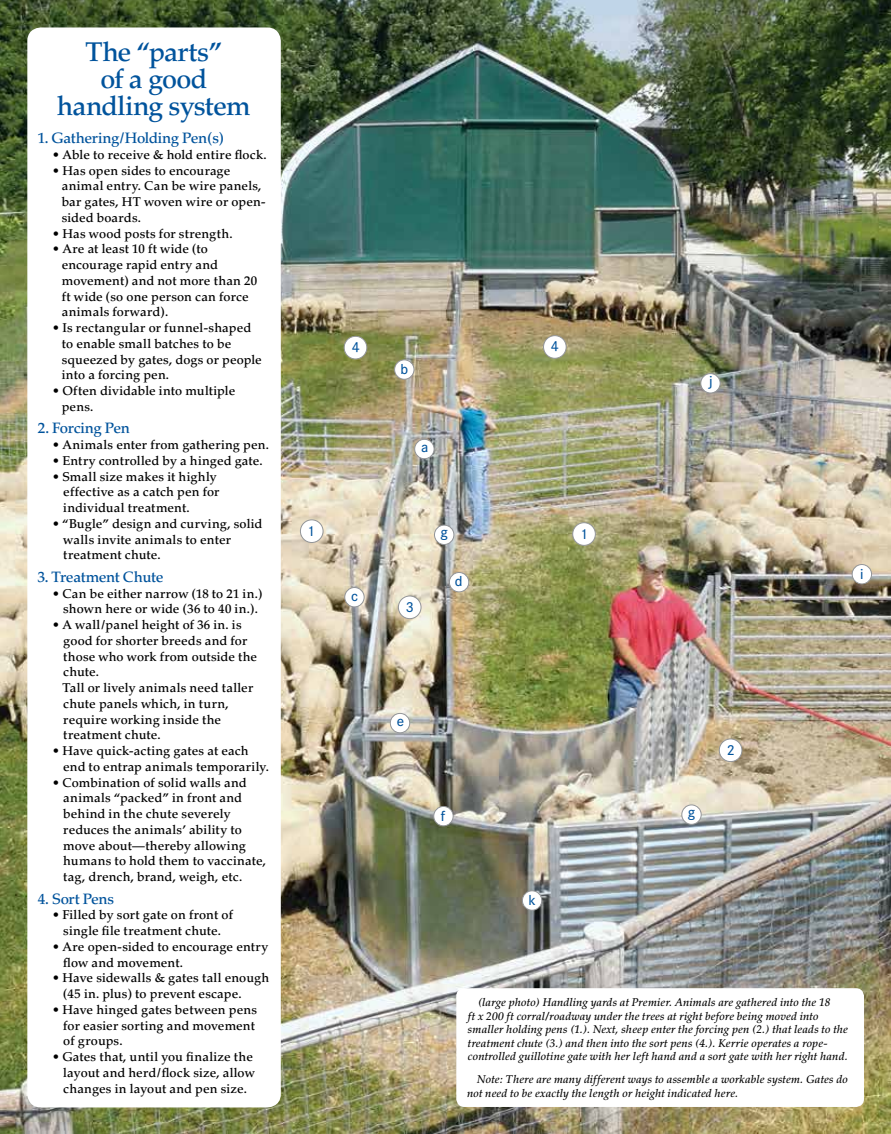
<style>
.page{position:relative;width:891px;height:1134px;background:#fff}
.page>*{position:absolute;margin:0;border:0;box-sizing:border-box;transform-origin:0 0}
.t1{font:500 27px/27px "Palatino";letter-spacing:-.025em;color:#00539c;text-align:center}
.t2{font:500 15px "Palatino";letter-spacing:-.025em;color:#00539c}
.t3{font:500 15px "Corporate S";color:#00539c}
.t4{font:500 12.75px/15.8px "Palatino";letter-spacing:.01em;color:#000}
.t5{font:italic 500 11.25px/13.5px "Palatino";letter-spacing:.01em;color:#000}
</style>
<div class="page">
<img style="left:0;top:0;width:891px;height:1134px">
<div style="left:27px;top:27px;width:254px;height:1080px;background:#fff;border-radius:14px"></div>
<div style="left:415px;top:439px;width:19px;height:20px;background:#fff;border-radius:50%"></div>
<div style="left:414px;top:439px;width:20px;height:20px;border:1px solid #939598;border-radius:50%"></div>
<div style="left:395px;top:360px;width:19px;height:19px;background:#fff;border-radius:50%"></div>
<div style="left:394px;top:360px;width:20px;height:20px;border:1px solid #939598;border-radius:50%"></div>
<div style="left:345px;top:588px;width:19px;height:19px;background:#fff;border-radius:50%"></div>
<div style="left:344px;top:587px;width:21px;height:20px;border:1px solid #939598;border-radius:50%"></div>
<div style="left:449px;top:573px;width:20px;height:19px;background:#fff;border-radius:50%"></div>
<div style="left:449px;top:572px;width:20px;height:20px;border:1px solid #939598;border-radius:50%"></div>
<div style="left:390px;top:713px;width:20px;height:20px;background:#fff;border-radius:50%"></div>
<div style="left:390px;top:713px;width:20px;height:20px;border:1px solid #939598;border-radius:50%"></div>
<div style="left:434px;top:806px;width:19px;height:20px;background:#fff;border-radius:50%"></div>
<div style="left:433px;top:806px;width:21px;height:20px;border:1px solid #939598;border-radius:50%"></div>
<div style="left:435px;top:525px;width:19px;height:20px;background:#fff;border-radius:50%"></div>
<div style="left:434px;top:525px;width:20px;height:20px;border:1px solid #939598;border-radius:50%"></div>
<div style="left:852px;top:565px;width:20px;height:19px;background:#fff;border-radius:50%"></div>
<div style="left:852px;top:564px;width:20px;height:20px;border:1px solid #939598;border-radius:50%"></div>
<div style="left:522px;top:891px;width:20px;height:19px;background:#fff;border-radius:50%"></div>
<div style="left:522px;top:890px;width:20px;height:21px;border:1px solid #939598;border-radius:50%"></div>
<div style="left:682px;top:805px;width:19px;height:19px;background:#fff;border-radius:50%"></div>
<div style="left:681px;top:805px;width:21px;height:20px;border:1px solid #939598;border-radius:50%"></div>
<div style="left:701px;top:374px;width:19px;height:19px;background:#fff;border-radius:50%"></div>
<div style="left:700px;top:373px;width:21px;height:20px;border:1px solid #939598;border-radius:50%"></div>
<div style="left:456px;top:988px;width:408px;height:119px;background:#fff;border-radius:8px"></div>
<div style="left:398px;top:596px;width:23px;height:23px;background:#fff;border-radius:50%"></div>
<div style="left:398px;top:596px;width:23px;height:23px;border:1px solid #939598;border-radius:50%"></div>
<div style="left:544px;top:336px;width:22px;height:22px;background:#fff;border-radius:50%"></div>
<div style="left:543px;top:335px;width:24px;height:24px;border:1px solid #939598;border-radius:50%"></div>
<div style="left:300px;top:520px;width:23px;height:23px;background:#fff;border-radius:50%"></div>
<div style="left:300px;top:519px;width:23px;height:24px;border:1px solid #939598;border-radius:50%"></div>
<div style="left:719px;top:739px;width:23px;height:23px;background:#fff;border-radius:50%"></div>
<div style="left:719px;top:739px;width:23px;height:23px;border:1px solid #939598;border-radius:50%"></div>
<div style="left:344px;top:336px;width:23px;height:23px;background:#fff;border-radius:50%"></div>
<div style="left:344px;top:336px;width:23px;height:23px;border:1px solid #939598;border-radius:50%"></div>
<div style="left:573px;top:523px;width:22px;height:22px;background:#fff;border-radius:50%"></div>
<div style="left:572px;top:522px;width:24px;height:24px;border:1px solid #939598;border-radius:50%"></div>
<h1 class="t1" style="left:57px;top:38px;width:195px">The “parts”<br>of a good handling system</h1>
<p class="t2" style="left:38px;top:129px;width:188px">1. Gathering/Holding Pen(s)</p>
<p class="t4" style="left:53px;top:147px;width:216px">• Able to receive &amp; hold entire flock.</p>
<p class="t4" style="left:62px;top:163px;width:206px;text-indent:-9px">• Has open sides to encourage animal entry. Can be wire panels, bar gates, HT woven wire or open&shy;sided boards.</p>
<p class="t4" style="left:53px;top:226px;width:181px">• Has wood posts for strength.</p>
<p class="t4" style="left:62px;top:241px;width:197px;text-indent:-9px">• Are at least 10 ft wide (to encourage rapid entry and movement) and not more than 20 ft wide (so one person can force animals forward).</p>
<p class="t4" style="left:62px;top:320px;width:202px;text-indent:-9px">• Is rectangular or funnel-shaped to enable small batches to be squeezed by gates, dogs or people into a forcing pen.</p>
<p class="t4" style="left:62px;top:383px;width:175px;text-indent:-9px">• Often dividable into multiple pens.</p>
<p class="t2" style="left:38px;top:420px;width:94px">2. Forcing Pen</p>
<p class="t4" style="left:53px;top:437px;width:218px">• Animals enter from gathering pen.</p>
<p class="t4" style="left:53px;top:453px;width:211px">• Entry controlled by a hinged gate.</p>
<p class="t4" style="left:63px;top:469px;width:158px;text-indent:-11px">• Small size makes it highly effective as a catch pen for individual treatment.</p>
<p class="t4" style="left:63px;top:516px;width:201px;text-indent:-11px">• “Bugle” design and curving, solid walls invite animals to enter treatment chute.</p>
<p class="t2" style="left:38px;top:568px;width:127px">3. Treatment Chute</p>
<p class="t4" style="left:53px;top:586px;width:211px;text-align:center">• Can be either narrow (18 to 21 in.) shown here or wide (36 to 40 in.).</p>
<p class="t4" style="left:62px;top:617px;width:196px;text-indent:-10px">• A wall/panel height of 36 in. is good for shorter breeds and for those who work from outside the chute.<br>Tall or lively animals need taller chute panels which, in turn, require working inside the treatment chute.</p>
<p class="t4" style="left:63px;top:743px;width:207px;text-indent:-11px">• Have quick-acting gates at each end to entrap animals temporarily.</p>
<p class="t4" style="left:63px;top:775px;width:204px;text-indent:-11px">• Combination of solid walls and animals “packed” in front and behind in the chute severely reduces the animals’ ability to move about—thereby allowing humans to hold them to vaccinate, tag, drench, brand, weigh, etc.</p>
<p class="t2" style="left:38px;top:890px;width:78px">4. Sort Pens</p>
<p class="t4" style="left:53px;top:907px;width:182px;text-align:center">• Filled by sort gate on front of single file treatment chute.</p>
<p class="t4" style="left:63px;top:939px;width:207px;text-indent:-11px">• Are open-sided to encourage entry flow and movement.</p>
<p class="t4" style="left:63px;top:970px;width:208px;text-indent:-11px">• Have sidewalls &amp; gates tall enough (45 in. plus) to prevent escape.</p>
<p class="t4" style="left:63px;top:1002px;width:195px;text-indent:-11px">• Have hinged gates between pens for easier sorting and movement of groups.</p>
<p class="t4" style="left:63px;top:1049px;width:193px;text-indent:-11px">• Gates that, until you finalize the layout and herd/flock size, allow changes in layout and pen size.</p>
<p class="t3" style="left:307px;top:522px;width:10px">1</p>
<p class="t3" style="left:352px;top:339px;width:10px">4</p>
<p class="t3" style="left:551px;top:338px;width:10px">4</p>
<p class="t3" style="left:401px;top:361px;width:9px">b</p>
<p class="t3" style="left:421px;top:439px;width:9px">a</p>
<p class="t3" style="left:351px;top:587px;width:9px">c</p>
<p class="t3" style="left:406px;top:599px;width:10px">3</p>
<p class="t3" style="left:440px;top:524px;width:9px">g</p>
<p class="t3" style="left:455px;top:573px;width:9px">d</p>
<p class="t3" style="left:580px;top:525px;width:10px">1</p>
<p class="t3" style="left:709px;top:373px;width:5px">j</p>
<p class="t3" style="left:860px;top:565px;width:5px">i</p>
<p class="t3" style="left:397px;top:713px;width:9px">e</p>
<p class="t3" style="left:441px;top:807px;width:6px">f</p>
<p class="t3" style="left:528px;top:892px;width:9px">k</p>
<p class="t3" style="left:688px;top:803px;width:9px">g</p>
<p class="t3" style="left:727px;top:742px;width:10px">2</p>
<p class="t5" style="left:468px;top:996px;width:382px;text-indent:10px">(large photo) Handling yards at Premier. Animals are gathered into the 18<br>ft x 200 ft corral/roadway under the trees at right before being moved into smaller holding pens (1.). Next, sheep enter the forcing pen (2.) that leads to the treatment chute (3.) and then into the sort pens (4.). Kerrie operates a rope&shy;controlled guillotine gate with her left hand and a sort gate with her right hand.</p>
<p class="t5" style="left:467px;top:1073px;width:382px;text-indent:10px">Note: There are many different ways to assemble a workable system. Gates do not need to be exactly the length or height indicated here.</p>
</div>
